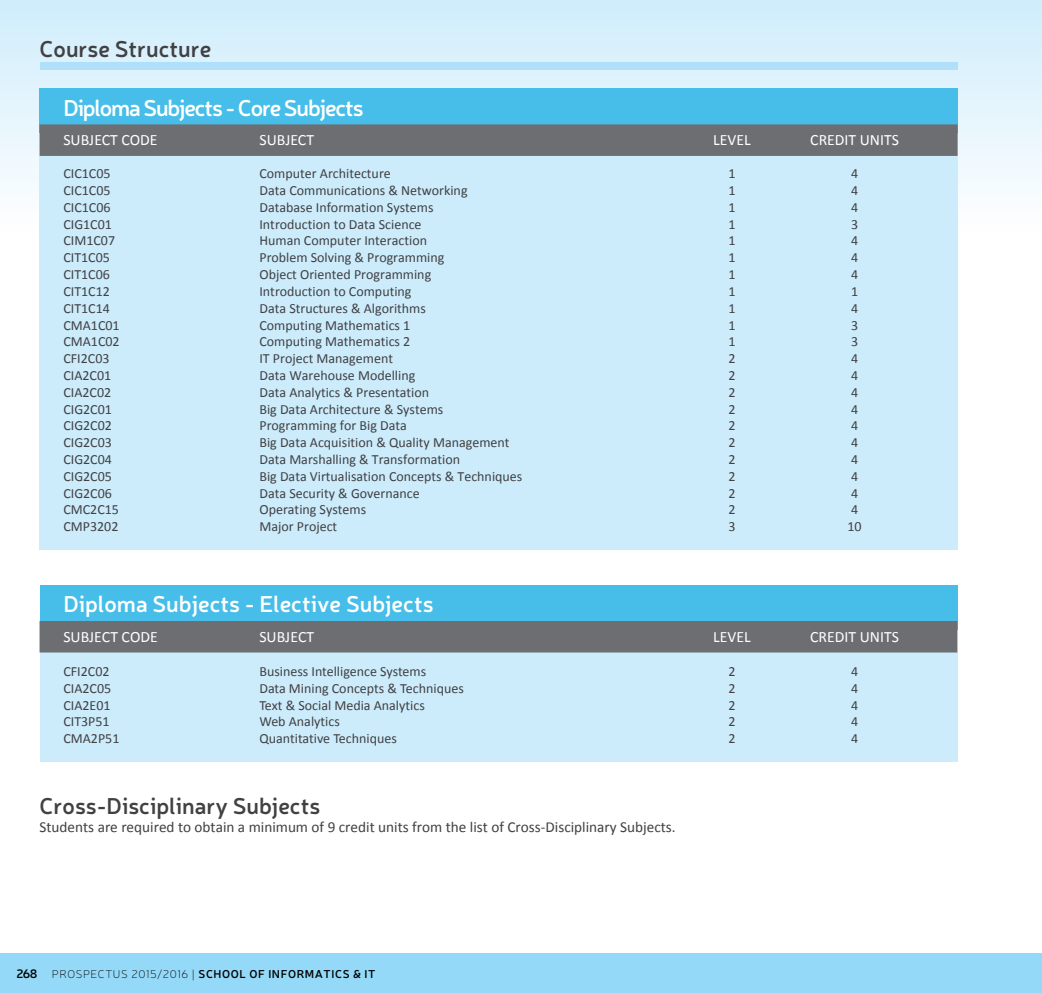
<style>
.page{position:relative;width:1042px;height:993px;background:#fff}
.page>*{position:absolute;margin:0;border:0;box-sizing:border-box;transform-origin:0 0}
.t1{font:600 22.75px "Neris";color:#414042}
.t2{font:600 22.75px "Neris";color:#fff}
.t3{font:600 22.75px "Neris";letter-spacing:-.05em;color:#fff}
.t4{font:15.75px "Calibri";color:#fff}
.t5{font:15.22px "Calibri";color:#414042}
.t6{font:14px "Calibri";color:#414042}
.t7{font:600 11.38px "Neris";letter-spacing:.05em;color:#000}
.s1{font-size:12.25px}
.s2{font-weight:100}
</style>
<div class="page">
<div style="left:0;top:0;width:1042px;height:233px;background:linear-gradient(to bottom,#ceecfc,#fffefe)"></div>
<div style="left:40px;top:88px;width:917px;height:45px;background:#46bee9"></div>
<div style="left:40px;top:156px;width:917px;height:393px;background:#ccecfc"></div>
<div style="left:40px;top:124px;width:917px;height:32px;background:#6d6e71"></div>
<div style="left:40px;top:584px;width:917px;height:45px;background:#46bee9"></div>
<div style="left:40px;top:652px;width:917px;height:109px;background:#ccecfc"></div>
<div style="left:40px;top:620px;width:917px;height:32px;background:#6d6e71"></div>
<div style="left:40px;top:63px;width:917px;height:7px;background:#b0e0fa"></div>
<div style="left:0;top:952px;width:1042px;height:40px;background:#94daf8"></div>
<h1 class="t1" style="left:40px;top:33px;width:173px">Course Structure</h1>
<h1 class="t3" style="left:63px;top:92px;width:302px">Diploma Subjects - Core Subjects</h1>
<p class="t4" style="left:63px;top:129px;width:96px">SUBJECT CODE</p>
<p class="t4" style="left:259px;top:129px;width:56px">SUBJECT</p>
<p class="t4" style="left:713px;top:129px;width:39px">LEVEL</p>
<p class="t4" style="left:810px;top:129px;width:90px">CREDIT UNITS</p>
<p class="t6" style="left:63px;top:165px;width:49px">CIC1C05</p>
<p class="t6" style="left:259px;top:165px;width:133px">Computer Architecture</p>
<p class="t6" style="left:728px;top:165px;width:9px">1</p>
<p class="t6" style="left:851px;top:165px;width:9px">4</p>
<p class="t6" style="left:63px;top:181px;width:49px">CIC1C05</p>
<p class="t6" style="left:259px;top:181px;width:210px">Data Communications &amp; Networking</p>
<p class="t6" style="left:728px;top:181px;width:9px">1</p>
<p class="t6" style="left:851px;top:181px;width:9px">4</p>
<p class="t6" style="left:63px;top:198px;width:49px">CIC1C06</p>
<p class="t6" style="left:259px;top:198px;width:176px">Database Information Systems</p>
<p class="t6" style="left:728px;top:198px;width:9px">1</p>
<p class="t6" style="left:851px;top:198px;width:9px">4</p>
<p class="t6" style="left:63px;top:215px;width:50px">CIG1C01</p>
<p class="t6" style="left:259px;top:215px;width:164px">Introduction to Data Science</p>
<p class="t6" style="left:728px;top:215px;width:9px">1</p>
<p class="t6" style="left:851px;top:215px;width:9px">3</p>
<p class="t6" style="left:63px;top:232px;width:53px">CIM1C07</p>
<p class="t6" style="left:259px;top:232px;width:169px">Human Computer Interaction</p>
<p class="t6" style="left:728px;top:232px;width:9px">1</p>
<p class="t6" style="left:851px;top:232px;width:9px">4</p>
<p class="t6" style="left:63px;top:249px;width:48px">CIT1C05</p>
<p class="t6" style="left:259px;top:249px;width:186px">Problem Solving &amp; Programming</p>
<p class="t6" style="left:728px;top:249px;width:9px">1</p>
<p class="t6" style="left:851px;top:249px;width:9px">4</p>
<p class="t6" style="left:63px;top:265px;width:48px">CIT1C06</p>
<p class="t6" style="left:259px;top:265px;width:173px">Object Oriented Programming</p>
<p class="t6" style="left:728px;top:265px;width:9px">1</p>
<p class="t6" style="left:851px;top:265px;width:9px">4</p>
<p class="t6" style="left:63px;top:282px;width:48px">CIT1C12</p>
<p class="t6" style="left:259px;top:282px;width:154px">Introduction to Computing</p>
<p class="t6" style="left:728px;top:282px;width:9px">1</p>
<p class="t6" style="left:851px;top:282px;width:9px">1</p>
<p class="t6" style="left:63px;top:299px;width:48px">CIT1C14</p>
<p class="t6" style="left:259px;top:299px;width:168px">Data Structures &amp; Algorithms</p>
<p class="t6" style="left:728px;top:299px;width:9px">1</p>
<p class="t6" style="left:851px;top:299px;width:9px">4</p>
<p class="t6" style="left:63px;top:316px;width:58px">CMA1C01</p>
<p class="t6" style="left:259px;top:316px;width:152px">Computing Mathematics 1</p>
<p class="t6" style="left:728px;top:316px;width:9px">1</p>
<p class="t6" style="left:851px;top:316px;width:9px">3</p>
<p class="t6" style="left:63px;top:333px;width:58px">CMA1C02</p>
<p class="t6" style="left:259px;top:333px;width:152px">Computing Mathematics 2</p>
<p class="t6" style="left:728px;top:333px;width:9px">1</p>
<p class="t6" style="left:851px;top:333px;width:9px">3</p>
<p class="t6" style="left:63px;top:349px;width:48px">CFI2C03</p>
<p class="t6" style="left:259px;top:349px;width:135px">IT Project Management</p>
<p class="t6" style="left:728px;top:349px;width:9px">2</p>
<p class="t6" style="left:851px;top:349px;width:9px">4</p>
<p class="t6" style="left:63px;top:366px;width:49px">CIA2C01</p>
<p class="t6" style="left:259px;top:366px;width:157px">Data Warehouse Modelling</p>
<p class="t6" style="left:728px;top:366px;width:9px">2</p>
<p class="t6" style="left:851px;top:366px;width:9px">4</p>
<p class="t6" style="left:63px;top:383px;width:49px">CIA2C02</p>
<p class="t6" style="left:259px;top:383px;width:171px">Data Analytics &amp; Presentation</p>
<p class="t6" style="left:728px;top:383px;width:9px">2</p>
<p class="t6" style="left:851px;top:383px;width:9px">4</p>
<p class="t6" style="left:63px;top:400px;width:50px">CIG2C01</p>
<p class="t6" style="left:259px;top:400px;width:185px">Big Data Architecture &amp; Systems</p>
<p class="t6" style="left:728px;top:400px;width:9px">2</p>
<p class="t6" style="left:851px;top:400px;width:9px">4</p>
<p class="t6" style="left:63px;top:417px;width:50px">CIG2C02</p>
<p class="t6" style="left:259px;top:417px;width:149px">Programming for Big Data</p>
<p class="t6" style="left:728px;top:417px;width:9px">2</p>
<p class="t6" style="left:851px;top:417px;width:9px">4</p>
<p class="t6" style="left:63px;top:433px;width:50px">CIG2C03</p>
<p class="t6" style="left:259px;top:433px;width:252px">Big Data Acquisition &amp; Quality Management</p>
<p class="t6" style="left:728px;top:433px;width:9px">2</p>
<p class="t6" style="left:851px;top:433px;width:9px">4</p>
<p class="t6" style="left:63px;top:450px;width:50px">CIG2C04</p>
<p class="t6" style="left:259px;top:450px;width:202px">Data Marshalling &amp; Transformation</p>
<p class="t6" style="left:728px;top:450px;width:9px">2</p>
<p class="t6" style="left:851px;top:450px;width:9px">4</p>
<p class="t6" style="left:63px;top:467px;width:50px">CIG2C05</p>
<p class="t6" style="left:259px;top:467px;width:264px">Big Data Virtualisation Concepts &amp; Techniques</p>
<p class="t6" style="left:728px;top:467px;width:9px">2</p>
<p class="t6" style="left:851px;top:467px;width:9px">4</p>
<p class="t6" style="left:63px;top:484px;width:50px">CIG2C06</p>
<p class="t6" style="left:259px;top:484px;width:162px">Data Security &amp; Governance</p>
<p class="t6" style="left:728px;top:484px;width:9px">2</p>
<p class="t6" style="left:851px;top:484px;width:9px">4</p>
<p class="t6" style="left:63px;top:501px;width:57px">CMC2C15</p>
<p class="t6" style="left:259px;top:501px;width:108px">Operating Systems</p>
<p class="t6" style="left:728px;top:501px;width:9px">2</p>
<p class="t6" style="left:851px;top:501px;width:9px">4</p>
<p class="t6" style="left:63px;top:517px;width:57px">CMP3202</p>
<p class="t6" style="left:259px;top:517px;width:79px">Major Project</p>
<p class="t6" style="left:728px;top:517px;width:9px">3</p>
<p class="t6" style="left:847px;top:517px;width:16px">10</p>
<h1 class="t2" style="left:63px;top:587px;width:372px">Diploma Subjects - Elective Subjects</h1>
<p class="t4" style="left:63px;top:627px;width:96px">SUBJECT CODE</p>
<p class="t4" style="left:259px;top:627px;width:56px">SUBJECT</p>
<p class="t4" style="left:713px;top:627px;width:39px">LEVEL</p>
<p class="t4" style="left:810px;top:627px;width:90px">CREDIT UNITS</p>
<p class="t6" style="left:63px;top:662px;width:48px">CFI2C02</p>
<p class="t6" style="left:259px;top:662px;width:168px">Business Intelligence Systems</p>
<p class="t6" style="left:728px;top:662px;width:9px">2</p>
<p class="t6" style="left:851px;top:662px;width:9px">4</p>
<p class="t6" style="left:63px;top:679px;width:49px">CIA2C05</p>
<p class="t6" style="left:259px;top:679px;width:206px">Data Mining Concepts &amp; Techniques</p>
<p class="t6" style="left:728px;top:679px;width:9px">2</p>
<p class="t6" style="left:851px;top:679px;width:9px">4</p>
<p class="t6" style="left:63px;top:696px;width:49px">CIA2E01</p>
<p class="t6" style="left:259px;top:696px;width:167px">Text &amp; Social Media Analytics</p>
<p class="t6" style="left:728px;top:696px;width:9px">2</p>
<p class="t6" style="left:851px;top:696px;width:9px">4</p>
<p class="t6" style="left:63px;top:712px;width:48px">CIT3P51</p>
<p class="t6" style="left:259px;top:712px;width:82px">Web Analytics</p>
<p class="t6" style="left:728px;top:712px;width:9px">2</p>
<p class="t6" style="left:851px;top:712px;width:9px">4</p>
<p class="t6" style="left:63px;top:729px;width:58px">CMA2P51</p>
<p class="t6" style="left:259px;top:729px;width:139px">Quantitative Techniques</p>
<p class="t6" style="left:728px;top:729px;width:9px">2</p>
<p class="t6" style="left:851px;top:729px;width:9px">4</p>
<h1 class="t1" style="left:40px;top:790px;width:282px">Cross-Disciplinary Subjects</h1>
<p class="t5" style="left:40px;top:817px;width:638px">Students are required to obtain a minimum of 9 credit units from the list of Cross-Disciplinary Subjects.</p>
<p class="t7" style="left:16px;top:965px;width:361px"><span class="s1">268</span> <span class="s2">PROSPECTUS 2015/2016 |</span> SCHOOL OF INFORMATICS &amp; IT</p>
</div>
